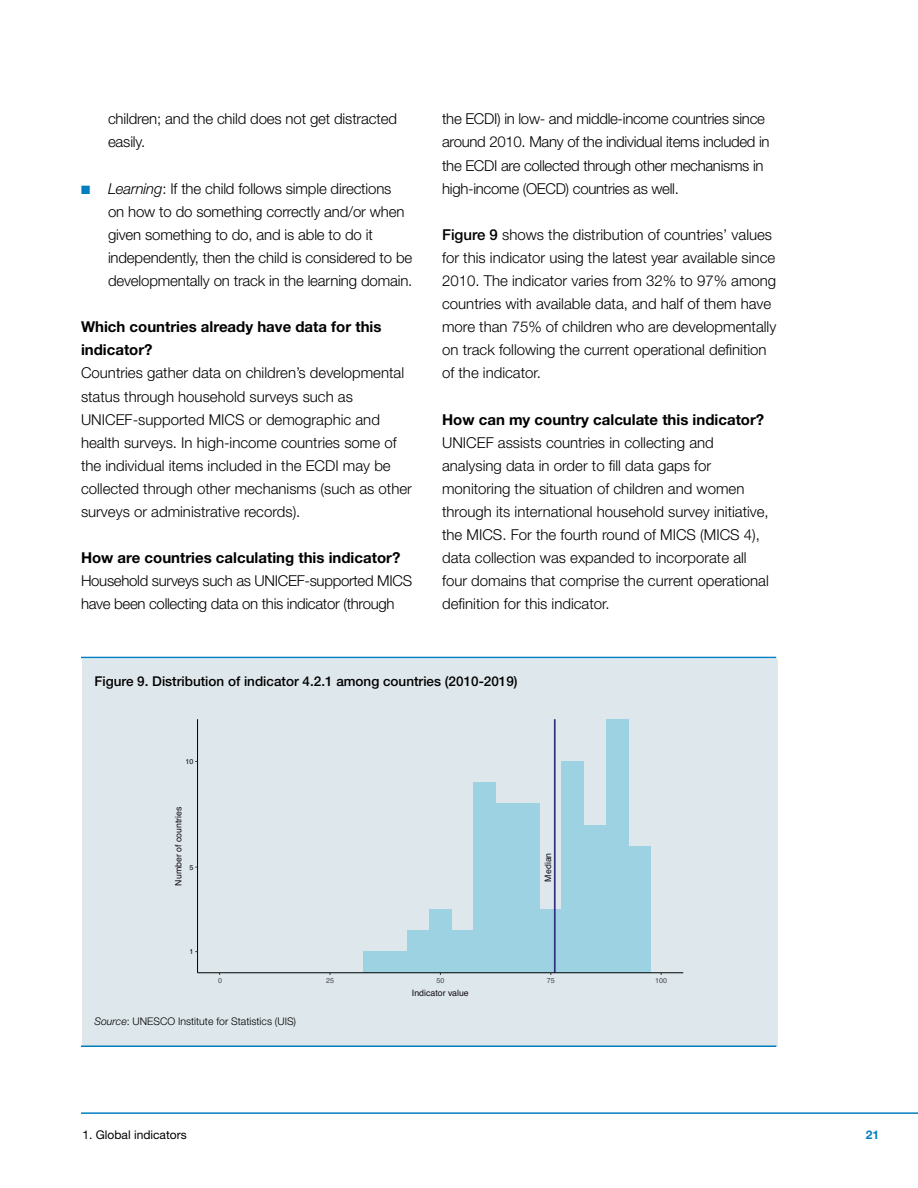
<style>
.page{position:relative;width:918px;height:1188px;background:#fff}
.page>*{position:absolute;margin:0;border:0;box-sizing:border-box;transform-origin:0 0}
.TEXT_body{font:300 15px/23.1px "Helvetica Neue LT Std";color:#000}
.TEXT_body-2{font:300 15px/23.1px "Helvetica Neue LT Std";letter-spacing:-.02em;color:#000}
.HEAD_C{font:700 15px/23.1px "Helvetica Neue LT Std";color:#000}
.Figure{font:500 13.5px "Helvetica Neue LT Std";color:#000}
.t1{font:12px "Helvetica Neue LT Std";color:#000}
.t2{font:700 12px "Helvetica Neue LT Std";color:#007ec1}
.Source{font:300 10.5px "Helvetica Neue LT Std";color:#000}
.t3{font:8.7px "Helvetica";color:#110b14}
.t4{font:7.2px "Helvetica";color:#4a4c4f}
.t5{font:7.2px "Helvetica";color:#110b14}
.s1{color:#007ec1}
.s2{font-style:italic}
.s3{font-weight:500}
</style>
<div class="page">
<hr style="left:81px;top:1112px;width:837px;height:2px;background:#007ec1">
<div style="left:82px;top:659px;width:696px;height:388px;background:#dee7eb"></div>
<hr style="left:81px;top:657px;width:695px;height:1px;background:#007ec1">
<hr style="left:81px;top:1046px;width:695px;height:1px;background:#007ec1">
<div style="left:363px;top:952px;width:22px;height:21px;background:#9dd2e3"></div>
<div style="left:385px;top:952px;width:22px;height:21px;background:#9dd2e3"></div>
<div style="left:407px;top:931px;width:22px;height:42px;background:#9dd2e3"></div>
<div style="left:429px;top:909px;width:22px;height:64px;background:#9dd2e3"></div>
<div style="left:451px;top:931px;width:23px;height:42px;background:#9dd2e3"></div>
<div style="left:474px;top:783px;width:22px;height:190px;background:#9dd2e3"></div>
<div style="left:496px;top:804px;width:22px;height:169px;background:#9dd2e3"></div>
<div style="left:518px;top:804px;width:22px;height:169px;background:#9dd2e3"></div>
<div style="left:540px;top:909px;width:22px;height:64px;background:#9dd2e3"></div>
<div style="left:562px;top:761px;width:22px;height:212px;background:#9dd2e3"></div>
<div style="left:584px;top:825px;width:22px;height:148px;background:#9dd2e3"></div>
<div style="left:606px;top:719px;width:22px;height:254px;background:#9dd2e3"></div>
<div style="left:628px;top:846px;width:22px;height:127px;background:#9dd2e3"></div>
<hr style="left:554px;top:719px;width:2px;height:254px;background:#332e7c">
<hr style="left:197px;top:719px;width:1px;height:254px;background:#000">
<hr style="left:198px;top:972px;width:485px;height:1px;background:#000">
<p class="TEXT_body" style="left:108px;top:107px;width:291px">children; and the child does not get distracted easily.</p>
<p class="TEXT_body" style="left:108px;top:176px;width:306px;text-indent:-27px"><span class="s1">■</span> <span class="s2">Learning</span>: If the child follows simple directions<br>on how to do something correctly and/or when given something to do, and is able to do it independently, then the child is considered to be developmentally on track in the learning domain.</p>
<p class="HEAD_C" style="left:81px;top:315px;width:302px">Which countries already have data for this indicator?</p>
<p class="TEXT_body" style="left:81px;top:361px;width:332px">Countries gather data on children’s developmental status through household surveys such as UNICEF-supported MICS or demographic and health surveys. In high-income countries some of the individual items included in the ECDI may be collected through other mechanisms (such as other surveys or administrative records).</p>
<p class="HEAD_C" style="left:81px;top:546px;width:321px">How are countries calculating this indicator?</p>
<p class="TEXT_body-2" style="left:81px;top:569px;width:333px">Household surveys such as UNICEF-supported MICS have been collecting data on this indicator (through</p>
<p class="TEXT_body-2" style="left:442px;top:107px;width:329px">the ECDI) in low- and middle-income countries since around 2010. Many of the individual items included in the ECDI are collected through other mechanisms in high-income (OECD) countries as well.</p>
<p class="TEXT_body" style="left:442px;top:223px;width:336px"><span class="s3">Figure 9</span> shows the distribution of countries’ values for this indicator using the latest year available since 2010. The indicator varies from 32% to 97% among countries with available data, and half of them have more than 75% of children who are developmentally on track following the current operational definition of the indicator.</p>
<p class="HEAD_C" style="left:442px;top:407px;width:324px">How can my country calculate this indicator?</p>
<p class="TEXT_body" style="left:442px;top:431px;width:328px">UNICEF assists countries in collecting and analysing data in order to fill data gaps for monitoring the situation of children and women through its international household survey initiative, the MICS. For the fourth round of MICS (MICS 4), data collection was expanded to incorporate all four domains that comprise the current operational definition for this indicator.</p>
<p class="Figure" style="left:94px;top:673px;width:425px">Figure 9. Distribution of indicator 4.2.1 among countries (2010-2019)</p>
<p class="t5" style="left:186px;top:756px;width:9px">10</p>
<p class="t3" style="left:172px;top:886px;width:81px;rotate:-90deg">Number of countries</p>
<p class="t5" style="left:190px;top:862px;width:5px">5</p>
<p class="t3" style="left:541px;top:882px;width:30px;rotate:-90deg">Median</p>
<p class="t5" style="left:190px;top:946px;width:5px">1</p>
<p class="t4" style="left:218px;top:975px;width:5px">0</p>
<p class="t4" style="left:326px;top:975px;width:9px">25</p>
<p class="t4" style="left:437px;top:975px;width:9px">50</p>
<p class="t4" style="left:547px;top:975px;width:9px">75</p>
<p class="t4" style="left:655px;top:975px;width:13px">100</p>
<p class="t3" style="left:412px;top:986px;width:58px">Indicator value</p>
<p class="Source" style="left:94px;top:1015px;width:203px"><span class="s2">Source</span>: UNESCO Institute for Statistics (UIS)</p>
<p class="t1" style="left:82px;top:1127px;width:106px">1. Global indicators</p>
<p class="t2" style="left:866px;top:1127px;width:15px">21</p>
</div>
